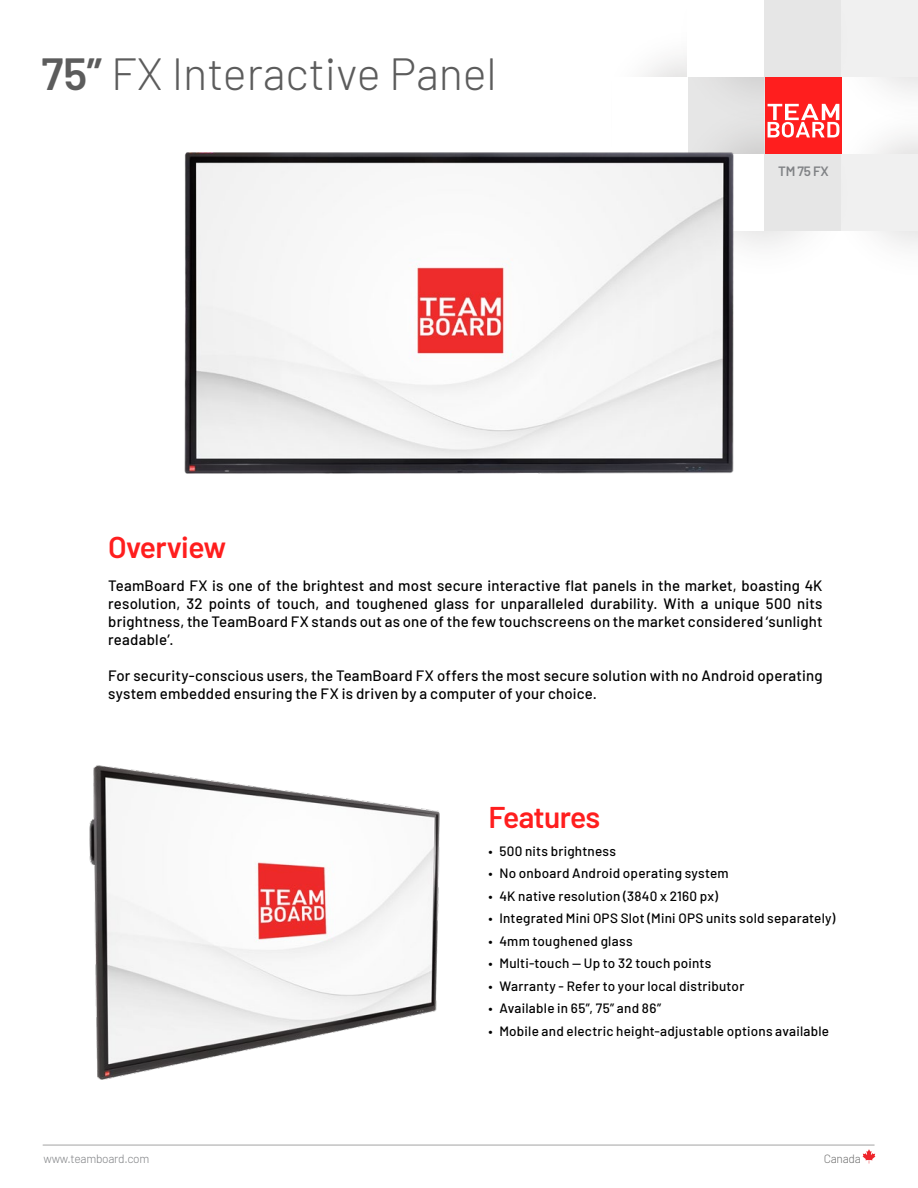
<style>
.page{position:relative;width:918px;height:1188px;background:#fff}
.page>*{position:absolute;margin:0;border:0;box-sizing:border-box;transform-origin:0 0}
.t1{font:300 45px "Barlow";color:#5c5c5c}
.t2{font:600 30px "Barlow";letter-spacing:-.02em;color:#ff1e1e}
.t3{font:500 15px/18px "Barlow";letter-spacing:.015em;color:#000;text-align:justify}
.t4{font:500 13.5px "Barlow";letter-spacing:.015em;color:#000}
.t5{font:600 13.5px "Barlow";color:#808285}
.t6{font:300 12px "Barlow";letter-spacing:-.02em;color:#808285}
.t7{font:300 12px "Barlow";letter-spacing:-.02em;color:#707070}
.s1{font-weight:600}
</style>
<div class="page">
<svg style="left:863px;top:1149px;width:12px;height:14px"></svg>
<hr style="left:43px;top:1144px;width:831px;height:2px;background:#c2c2c2">
<div style="left:841px;top:0;width:77px;height:77px;background:#f0f0f0"></div>
<div style="left:764px;top:0;width:77px;height:77px;background:#e6e6e6"></div>
<div style="left:841px;top:154px;width:77px;height:77px;background:#f0f0f0"></div>
<img style="left:688px;top:96px;width:154px;height:150px">
<div style="left:764px;top:154px;width:77px;height:77px;background:#e6e6e6"></div>
<div style="left:688px;top:154px;width:76px;height:77px;background:#fff"></div>
<div style="left:765px;top:77px;width:77px;height:76px;background:#ff1e1e"></div>
<svg style="left:768px;top:104px;width:71px;height:33px"></svg>
<img style="left:184px;top:145px;width:553px;height:329px">
<img style="left:89px;top:765px;width:351px;height:315px">
<h1 class="t1" style="left:41px;top:41px;width:457px"><span class="s1">75”</span> FX Interactive Panel</h1>
<h2 class="t2" style="left:108px;top:525px;width:119px">Overview</h2>
<p class="t5" style="left:778px;top:162px;width:52px">TM 75 FX</p>
<p class="t3" style="left:108px;top:575px;width:716px">TeamBoard FX is one of the brightest and most secure interactive flat panels in the market, boasting 4K resolution, 32 points of touch, and toughened glass for unparalleled durability. With a unique 500 nits brightness, the TeamBoard FX stands out as one of the few touchscreens on the market considered ‘sunlight readable’.</p>
<p class="t3" style="left:108px;top:665px;width:716px">For security-conscious users, the TeamBoard FX offers the most secure solution with no Android operating system embedded ensuring the FX is driven by a computer of your choice.</p>
<h2 class="t2" style="left:489px;top:795px;width:113px">Features</h2>
<p class="t4" style="left:489px;top:841px;width:129px">• 500 nits brightness</p>
<p class="t4" style="left:489px;top:864px;width:242px">• No onboard Android operating system</p>
<p class="t4" style="left:489px;top:886px;width:231px">• 4K native resolution (3840 x 2160 px)</p>
<p class="t4" style="left:489px;top:909px;width:348px">• Integrated Mini OPS Slot (Mini OPS units sold separately)</p>
<p class="t4" style="left:489px;top:931px;width:146px">• 4mm toughened glass</p>
<p class="t4" style="left:489px;top:954px;width:224px">• Multi-touch — Up to 32 touch points</p>
<p class="t4" style="left:489px;top:976px;width:257px">• Warranty - Refer to your local distributor</p>
<p class="t4" style="left:489px;top:999px;width:174px">• Available in 65”, 75” and 86”</p>
<p class="t4" style="left:489px;top:1021px;width:342px">• Mobile and electric height-adjustable options available</p>
<p class="t6" style="left:44px;top:1150px;width:107px">www.teamboard.com</p>
<p class="t7" style="left:824px;top:1150px;width:39px">Canada</p>
</div>
